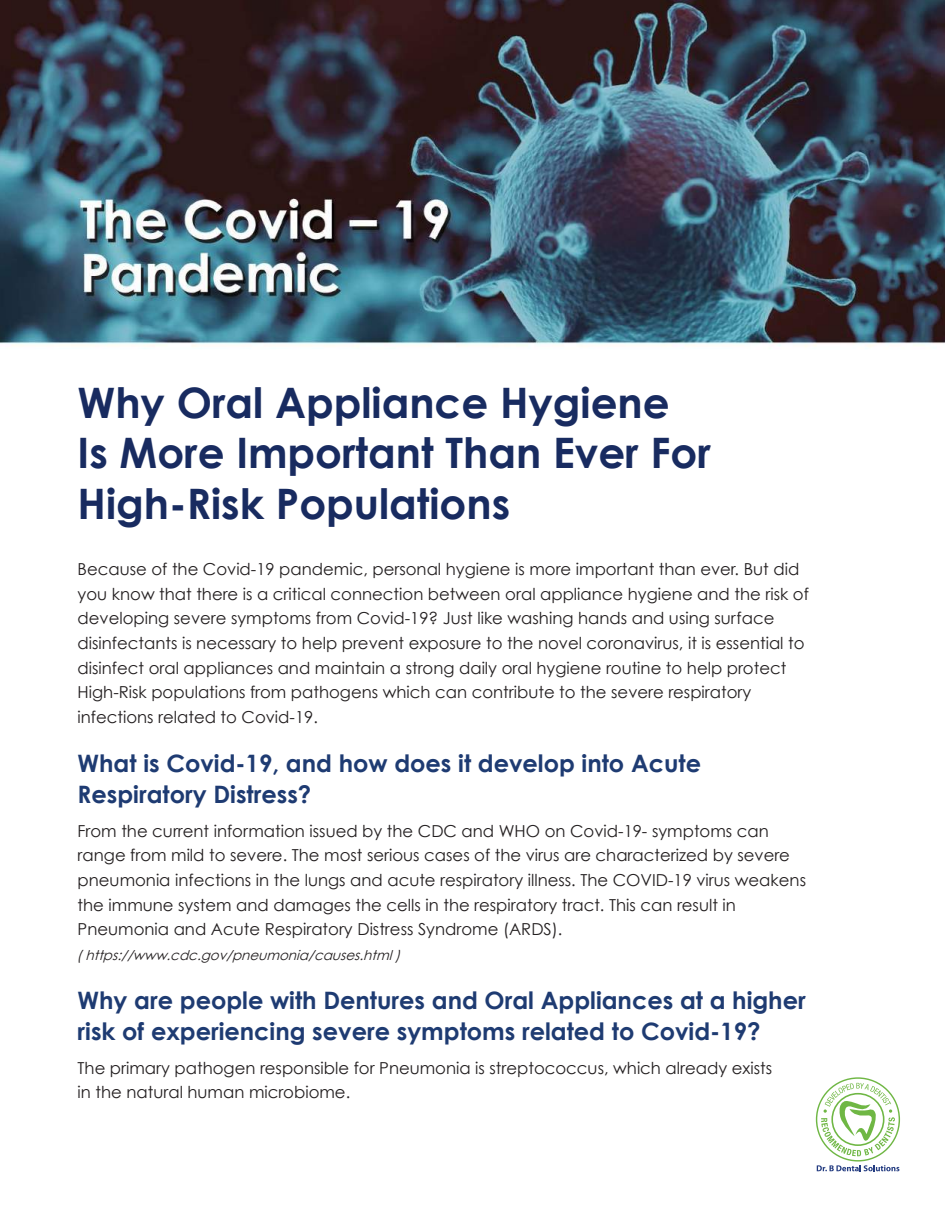
<style>
.page{position:relative;width:945px;height:1215px;background:#fff}
.page>*{position:absolute;margin:0;border:0;box-sizing:border-box;transform-origin:0 0}
.t1{font:700 42px/50.4px "Century Gothic";color:#182b60}
.t2{font:700 24px/30.6px "Century Gothic";color:#1e3b72}
.t3{font:16.5px/24.6px "Century Gothic";color:#231f20}
.t4{font:italic 13.5px "Century Gothic";color:#231f20}
</style>
<div class="page">
<svg style="left:816px;top:1077px;width:84px;height:94px"></svg>
<img style="left:0;top:0;width:945px;height:349px">
<h1 class="t1" style="left:78px;top:375px;width:635px">Why Oral Appliance Hygiene<br>Is More Important Than Ever For<br>High-Risk Populations</h1>
<p class="t3" style="left:78px;top:557px;width:733px">Because of the Covid-19 pandemic, personal hygiene is more important than ever. But did you know that there is a critical connection between oral appliance hygiene and the risk of developing severe symptoms from Covid-19? Just like washing hands and using surface disinfectants is necessary to help prevent exposure to the novel coronavirus, it is essential to disinfect oral appliances and maintain a strong daily oral hygiene routine to help protect High-Risk populations from pathogens which can contribute to the severe respiratory infections related to Covid-19.</p>
<h2 class="t2" style="left:78px;top:747px;width:625px">What is Covid-19, and how does it develop into Acute<br>Respiratory Distress?</h2>
<p class="t3" style="left:78px;top:818px;width:730px">From the current information issued by the CDC and WHO on Covid-19- symptoms can range from mild to severe. The most serious cases of the virus are characterized by severe pneumonia infections in the lungs and acute respiratory illness. The COVID-19 virus weakens the immune system and damages the cells in the respiratory tract. This can result in Pneumonia and Acute Respiratory Distress Syndrome (ARDS).</p>
<p class="t4" style="left:77px;top:947px;width:329px">(https://www.cdc.gov/pneumonia/causes.html)</p>
<h2 class="t2" style="left:78px;top:984px;width:730px">Why are people with Dentures and Oral Appliances at a higher risk of experiencing severe symptoms related to Covid-19?</h2>
<p class="t3" style="left:78px;top:1055px;width:696px">The primary pathogen responsible for Pneumonia is streptococcus, which already exists in the natural human microbiome.</p>
</div>
